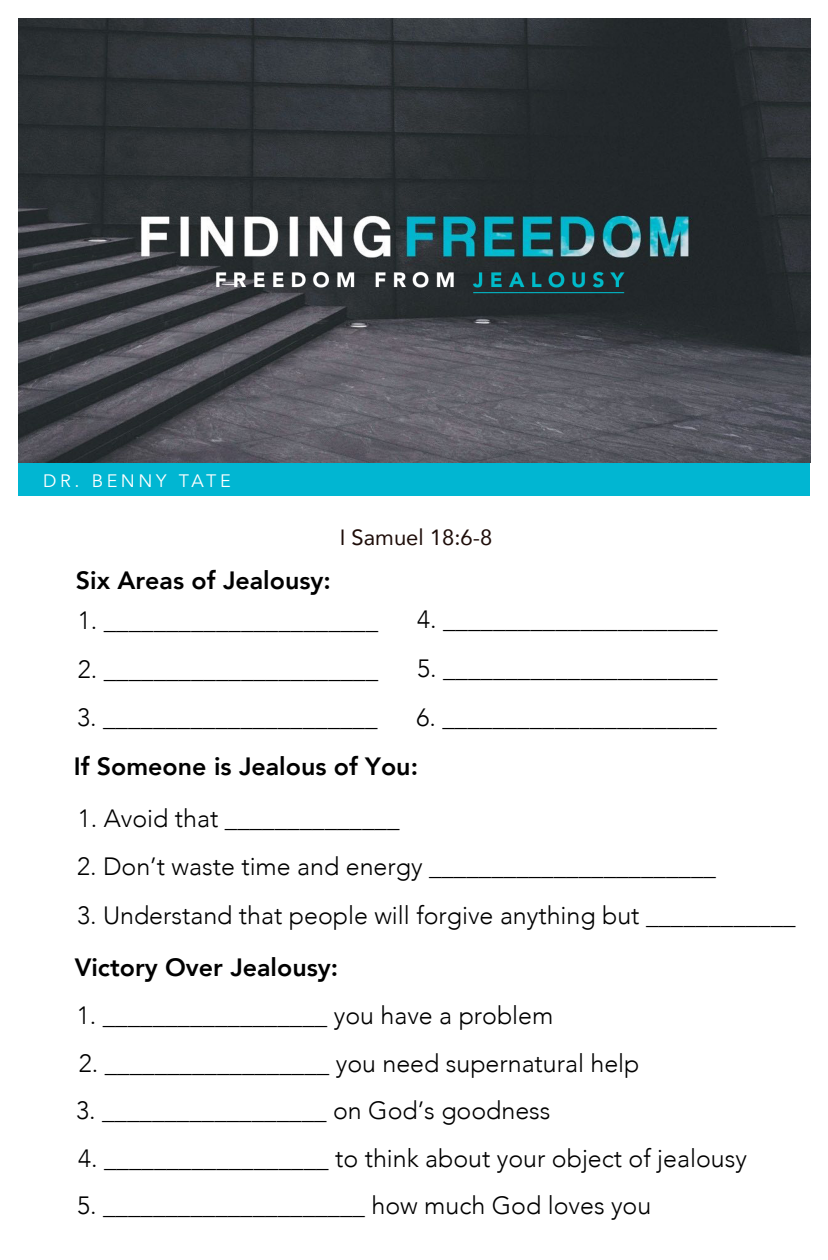
<style>
.page{position:relative;width:828px;height:1260px;background:#fff}
.page>*{position:absolute;margin:0;border:0;box-sizing:border-box;transform-origin:0 0}
.t1{font:300 25px "Avenir";color:#000}
.t2{font:800 25px "Avenir";color:#000}
.t3{font:22px "Avenir";color:#1e0d09}
.t4{font:18px "Avenir";letter-spacing:.2em;color:#fff}
</style>
<div class="page">
<div style="left:18px;top:462px;width:792px;height:34px;background:#01b6d2"></div>
<img style="left:18px;top:18px;width:792px;height:444px">
<p class="t4" style="left:43px;top:470px;width:189px">DR. BENNY TATE</p>
<p class="t3" style="left:340px;top:520px;width:154px">I Samuel 18:6-8</p>
<p class="t2" style="left:76px;top:561px;width:257px">Six Areas of Jealousy:</p>
<p class="t1" style="left:78px;top:606px;width:302px">1. ______________________</p>
<p class="t1" style="left:78px;top:654px;width:302px">2. ______________________</p>
<p class="t1" style="left:77px;top:703px;width:302px">3. ______________________</p>
<p class="t1" style="left:417px;top:605px;width:302px">4. ______________________</p>
<p class="t1" style="left:417px;top:654px;width:302px">5. ______________________</p>
<p class="t1" style="left:416px;top:702px;width:302px">6. ______________________</p>
<p class="t2" style="left:74px;top:747px;width:346px">If Someone is Jealous of You:</p>
<p class="t1" style="left:78px;top:803px;width:323px">1. Avoid that ______________</p>
<p class="t1" style="left:77px;top:852px;width:640px">2. Don’t waste time and energy _______________________</p>
<p class="t1" style="left:77px;top:901px;width:720px">3. Understand that people will forgive anything but ____________</p>
<p class="t2" style="left:75px;top:948px;width:265px">Victory Over Jealousy:</p>
<p class="t1" style="left:77px;top:1001px;width:478px">1. __________________ you have a problem</p>
<p class="t1" style="left:79px;top:1048px;width:562px">2. __________________ you need supernatural help</p>
<p class="t1" style="left:76px;top:1096px;width:476px">3. __________________ on God’s goodness</p>
<p class="t1" style="left:78px;top:1143px;width:670px">4. __________________ to think about your object of jealousy</p>
<p class="t1" style="left:77px;top:1191px;width:576px">5. _____________________ how much God loves you</p>
</div>
